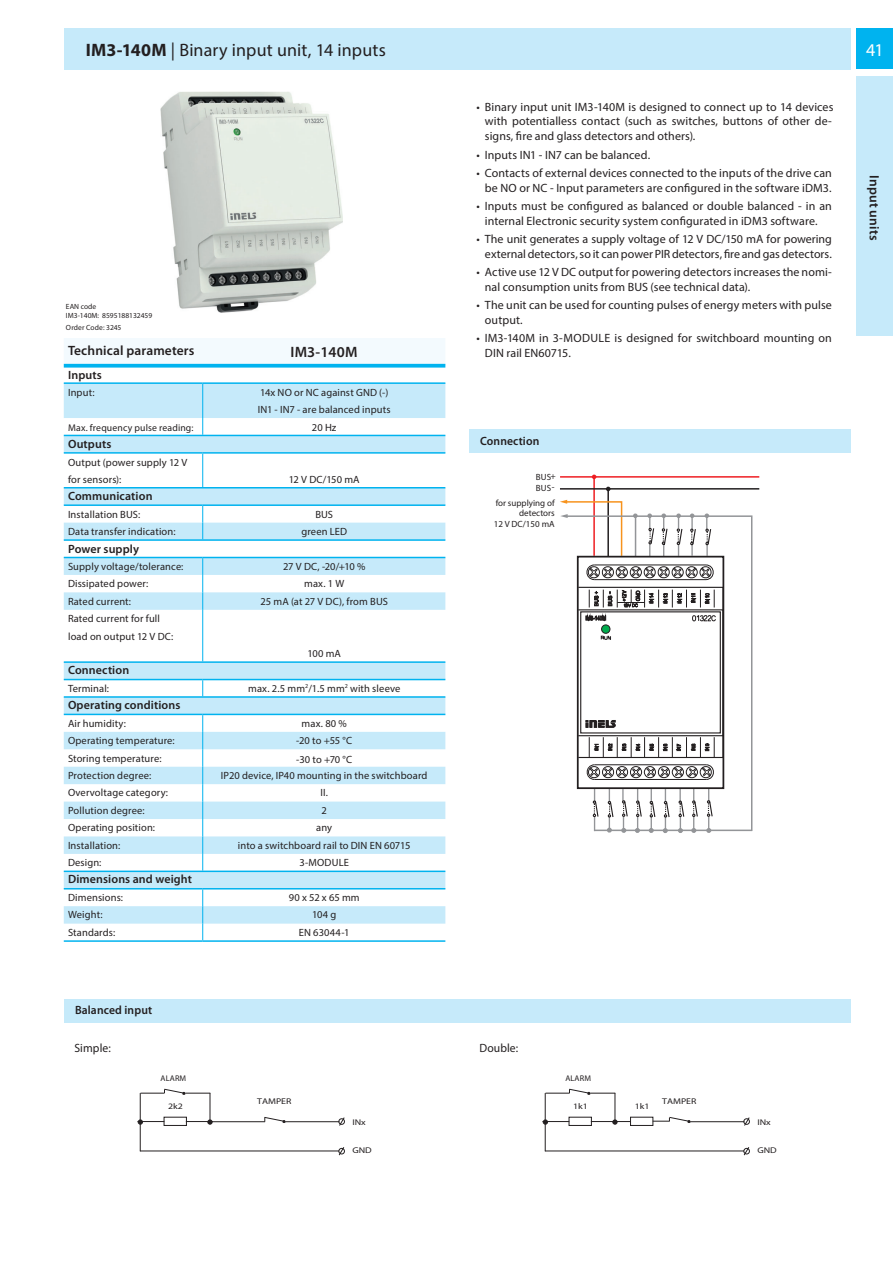
<style>
.page{position:relative;width:893px;height:1263px;background:#fff}
.page>*{position:absolute;margin:0;border:0;box-sizing:border-box;transform-origin:0 0}
.t1{font:18px "Myriad Pro";letter-spacing:.005em;color:#231f20}
.t2{font:18px "Myriad Pro";color:#fff}
.t3{font:600 15px "Myriad Pro";letter-spacing:.01em;color:#231f20}
.t4{font:600 13.5px "Myriad Pro";letter-spacing:.01em;color:#231f20}
.t5{font:12px/14.4px "Myriad Pro";letter-spacing:.005em;color:#231f20}
.t6{font:600 12px "Myriad Pro";letter-spacing:.01em;color:#231f20}
.t7{font:10.5px/17.4px "Myriad Pro";letter-spacing:.01em;color:#231f20;text-align:center}
.t8{font:9.75px "Myriad Pro";letter-spacing:.015em;color:#231f20}
.t9{font:9px/10.8px "Myriad Pro";color:#231f20;text-align:right}
.t10{font:8.25px "Myriad Pro";color:#231f20;scale:1.18 1}
.t11{font:8.25px "Myriad Pro";color:#231f20}
.t12{font:7.5px "Myriad Pro";color:#231f20}
.s1{font-weight:700}
</style>
<div class="page">
<div style="left:64px;top:28px;width:786px;height:41px;background:#c6eafa"></div>
<div style="left:857px;top:28px;width:36px;height:41px;background:#00b3ef"></div>
<div style="left:857px;top:76px;width:36px;height:259px;background:#c6eafa"></div>
<img style="left:161px;top:92px;width:182px;height:220px">
<div style="left:64px;top:338px;width:381px;height:26px;background:#f3fafe"></div>
<svg style="left:64px;top:384px;width:381px;height:540px"></svg>
<hr style="left:64px;top:382px;width:139px;height:2px;background:#00b3ef">
<hr style="left:202px;top:384px;width:1px;height:34px;background:#00b3ef">
<hr style="left:203px;top:382px;width:242px;height:2px;background:#00b3ef">
<svg style="left:202px;top:418px;width:1px;height:17px"></svg>
<hr style="left:64px;top:435px;width:381px;height:1px;background:#00b3ef">
<hr style="left:64px;top:452px;width:139px;height:2px;background:#00b3ef">
<hr style="left:202px;top:454px;width:1px;height:33px;background:#00b3ef">
<hr style="left:203px;top:452px;width:242px;height:2px;background:#00b3ef">
<hr style="left:64px;top:487px;width:381px;height:1px;background:#00b3ef">
<hr style="left:64px;top:504px;width:139px;height:2px;background:#00b3ef">
<hr style="left:203px;top:504px;width:242px;height:2px;background:#00b3ef">
<svg style="left:202px;top:506px;width:1px;height:33px"></svg>
<hr style="left:64px;top:539px;width:381px;height:2px;background:#00b3ef">
<hr style="left:64px;top:557px;width:139px;height:1px;background:#00b3ef">
<hr style="left:203px;top:557px;width:242px;height:1px;background:#00b3ef">
<svg style="left:202px;top:558px;width:1px;height:52px"></svg>
<hr style="left:202px;top:610px;width:1px;height:51px;background:#00b3ef">
<hr style="left:64px;top:661px;width:381px;height:2px;background:#00b3ef">
<hr style="left:64px;top:679px;width:139px;height:1px;background:#00b3ef">
<svg style="left:202px;top:680px;width:1px;height:16px"></svg>
<hr style="left:203px;top:679px;width:242px;height:1px;background:#00b3ef">
<hr style="left:64px;top:696px;width:381px;height:2px;background:#00b3ef">
<hr style="left:64px;top:714px;width:139px;height:1px;background:#00b3ef">
<hr style="left:203px;top:714px;width:242px;height:1px;background:#00b3ef">
<svg style="left:202px;top:715px;width:1px;height:155px"></svg>
<hr style="left:64px;top:870px;width:381px;height:2px;background:#00b3ef">
<hr style="left:64px;top:888px;width:139px;height:1px;background:#00b3ef">
<hr style="left:203px;top:888px;width:242px;height:1px;background:#00b3ef">
<hr style="left:64px;top:940px;width:139px;height:2px;background:#00b3ef">
<svg style="left:202px;top:889px;width:1px;height:51px"></svg>
<hr style="left:203px;top:940px;width:242px;height:2px;background:#00b3ef">
<svg style="left:64px;top:364px;width:381px;height:4px;background:#1abaf0"></svg>
<div style="left:469px;top:429px;width:381px;height:23px;background:#c6eafa"></div>
<hr style="left:595px;top:476px;width:164px;height:2px;background:#ee1e23">
<hr style="left:609px;top:488px;width:150px;height:2px;background:#231f20">
<svg style="left:560px;top:475px;width:193px;height:358px"></svg>
<div style="left:64px;top:999px;width:786px;height:24px;background:#c6eafa"></div>
<hr style="left:212px;top:1121px;width:53px;height:1px;background:#231f20">
<svg style="left:339px;top:1117px;width:6px;height:9px"></svg>
<hr style="left:286px;top:1121px;width:53px;height:1px;background:#231f20">
<hr style="left:140px;top:1151px;width:199px;height:1px;background:#231f20">
<svg style="left:339px;top:1147px;width:6px;height:8px"></svg>
<svg style="left:138px;top:1089px;width:74px;height:62px"></svg>
<svg style="left:264px;top:1117px;width:24px;height:6px"></svg>
<svg style="left:744px;top:1117px;width:5px;height:9px"></svg>
<hr style="left:691px;top:1121px;width:53px;height:1px;background:#231f20">
<hr style="left:545px;top:1151px;width:199px;height:1px;background:#231f20">
<svg style="left:744px;top:1147px;width:5px;height:8px"></svg>
<svg style="left:653px;top:1117px;width:40px;height:7px"></svg>
<svg style="left:543px;top:1089px;width:87px;height:62px"></svg>
<h1 class="t1" style="left:86px;top:43px;width:301px"><span class="s1">IM3-140M</span> | Binary input unit, 14 inputs</h1>
<p class="t12" style="left:66px;top:304px;width:32px">EAN code</p>
<p class="t12" style="left:66px;top:313px;width:88px">IM3-140M: 8595188132459</p>
<p class="t12" style="left:66px;top:324px;width:57px">Order Code: 3245</p>
<p class="t4" style="left:68px;top:345px;width:128px">Technical parameters</p>
<p class="t6" style="left:68px;top:370px;width:35px">Inputs</p>
<p class="t7" style="left:68px;top:385px;width:28px">Input:</p>
<p class="t8" style="left:68px;top:424px;width:127px">Max. frequency pulse reading:</p>
<p class="t6" style="left:68px;top:440px;width:45px">Outputs</p>
<p class="t7" style="left:68px;top:454px;width:121px;text-align:left">Output (power supply 12 V for sensors):</p>
<p class="t6" style="left:68px;top:492px;width:86px">Communication</p>
<p class="t7" style="left:68px;top:507px;width:109px;text-align:left">Installation BUS:<br>Data transfer indication:</p>
<p class="t6" style="left:68px;top:544px;width:73px">Power supply</p>
<p class="t7" style="left:68px;top:559px;width:117px;text-align:left">Supply voltage/tolerance:<br>Dissipated power:<br>Rated current:<br>Rated current for full<br>load on output 12 V DC:</p>
<p class="t6" style="left:68px;top:666px;width:63px">Connection</p>
<p class="t7" style="left:68px;top:681px;width:43px">Terminal:</p>
<p class="t6" style="left:68px;top:701px;width:114px">Operating conditions</p>
<p class="t7" style="left:68px;top:715px;width:108px;text-align:left">Air humidity:<br>Operating temperature:<br>Storing temperature:<br>Protection degree:<br>Overvoltage category:<br>Pollution degree:<br>Operating position:<br>Installation:<br>Design:</p>
<p class="t6" style="left:68px;top:875px;width:126px">Dimensions and weight</p>
<p class="t7" style="left:68px;top:889px;width:57px;text-align:left">Dimensions:<br>Weight:<br>Standards:</p>
<p class="t3" style="left:291px;top:346px;width:68px">IM3-140M</p>
<p class="t7" style="left:258px;top:385px;width:134px">14x NO or NC against GND (-)<br>IN1 - IN7 - are balanced inputs<br>20 Hz</p>
<p class="t7" style="left:289px;top:472px;width:72px">12 V DC/150 mA</p>
<p class="t7" style="left:301px;top:507px;width:47px">BUS green LED</p>
<p class="t7" style="left:260px;top:559px;width:129px">27 V DC, -20/+10 %<br>max. 1 W<br>25 mA (at 27 V DC), from BUS</p>
<p class="t7" style="left:307px;top:646px;width:35px">100 mA</p>
<p class="t7" style="left:248px;top:681px;width:154px">max. 2.5 mm<sup>2</sup>/1.5 mm<sup>2</sup> with sleeve</p>
<p class="t7" style="left:296px;top:715px;width:57px">max. 80 % -20 to +55 °C</p>
<p class="t7" style="left:221px;top:753px;width:208px;line-height:15.9px">-30 to +70 °C<br>IP20 device, IP40 mounting in the switchboard</p>
<p class="t7" style="left:238px;top:785px;width:174px">II.<br>2<br>any<br>into a switchboard rail to DIN EN 60715<br>3-MODULE</p>
<p class="t7" style="left:289px;top:889px;width:72px">90 x 52 x 65 mm<br>104 g<br>EN 63044-1</p>
<p class="t5" style="left:485px;top:101px;width:350px;text-indent:-9px">• Binary input unit IM3-140M is designed to connect up to 14 devices with potentialless contact (such as switches, buttons of other de&shy;signs, fire and glass detectors and others).</p>
<p class="t5" style="left:476px;top:149px;width:175px">• Inputs IN1 - IN7 can be balanced.</p>
<p class="t5" style="left:476px;top:167px;width:357px;text-align:right">• Contacts of external devices connected to the inputs of the drive can be NO or NC - Input parameters are configured in the software iDM3.</p>
<p class="t5" style="left:476px;top:200px;width:357px;text-align:center">• Inputs must be configured as balanced or double balanced - in an internal Electronic security system configurated in iDM3 software.</p>
<p class="t5" style="left:476px;top:233px;width:357px;text-align:right">• The unit generates a supply voltage of 12 V DC/150 mA for powering external detectors, so it can power PIR detectors, fire and gas detectors.</p>
<p class="t5" style="left:485px;top:266px;width:349px;text-indent:-9px">• Active use 12 V DC output for powering detectors increases the nomi&shy;nal consumption units from BUS (see technical data).</p>
<p class="t5" style="left:485px;top:299px;width:348px;text-indent:-9px">• The unit can be used for counting pulses of energy meters with pulse output.</p>
<p class="t5" style="left:485px;top:332px;width:349px;text-indent:-9px">• IM3-140M in 3-MODULE is designed for switchboard mounting on<br>DIN rail EN60715.</p>
<p class="t6" style="left:480px;top:437px;width:61px">Connection</p>
<p class="t9" style="left:536px;top:473px;width:17px">BUS</p>
<p class="t9" style="left:536px;top:471px;width:22px;line-height:11.7px">+<br>BUS-</p>
<p class="t9" style="left:494px;top:498px;width:62px">for supplying of detectors<br>12 V DC/150 mA</p>
<p class="t6" style="left:75px;top:1006px;width:79px">Balanced input</p>
<p class="t5" style="left:74px;top:1042px;width:38px">Simple:</p>
<p class="t5" style="left:479px;top:1042px;width:40px">Double:</p>
<p class="t11" style="left:161px;top:1075px;width:27px">ALARM</p>
<p class="t11" style="left:565px;top:1075px;width:27px">ALARM</p>
<p class="t10" style="left:168px;top:1103px;width:14px">2k2</p>
<p class="t10" style="left:257px;top:1098px;width:30px">TAMPER</p>
<p class="t10" style="left:573px;top:1103px;width:14px">1k1</p>
<p class="t10" style="left:635px;top:1103px;width:14px">1k1</p>
<p class="t10" style="left:662px;top:1098px;width:30px">TAMPER</p>
<p class="t10" style="left:352px;top:1118px;width:13px">INx</p>
<p class="t10" style="left:757px;top:1118px;width:13px">INx</p>
<p class="t10" style="left:352px;top:1147px;width:18px">GND</p>
<p class="t10" style="left:757px;top:1147px;width:18px">GND</p>
<h1 class="t2" style="left:866px;top:43px;width:19px">41</h1>
<p class="t4" style="left:879px;top:175px;width:67px;rotate:90deg">Input units</p>
</div>
